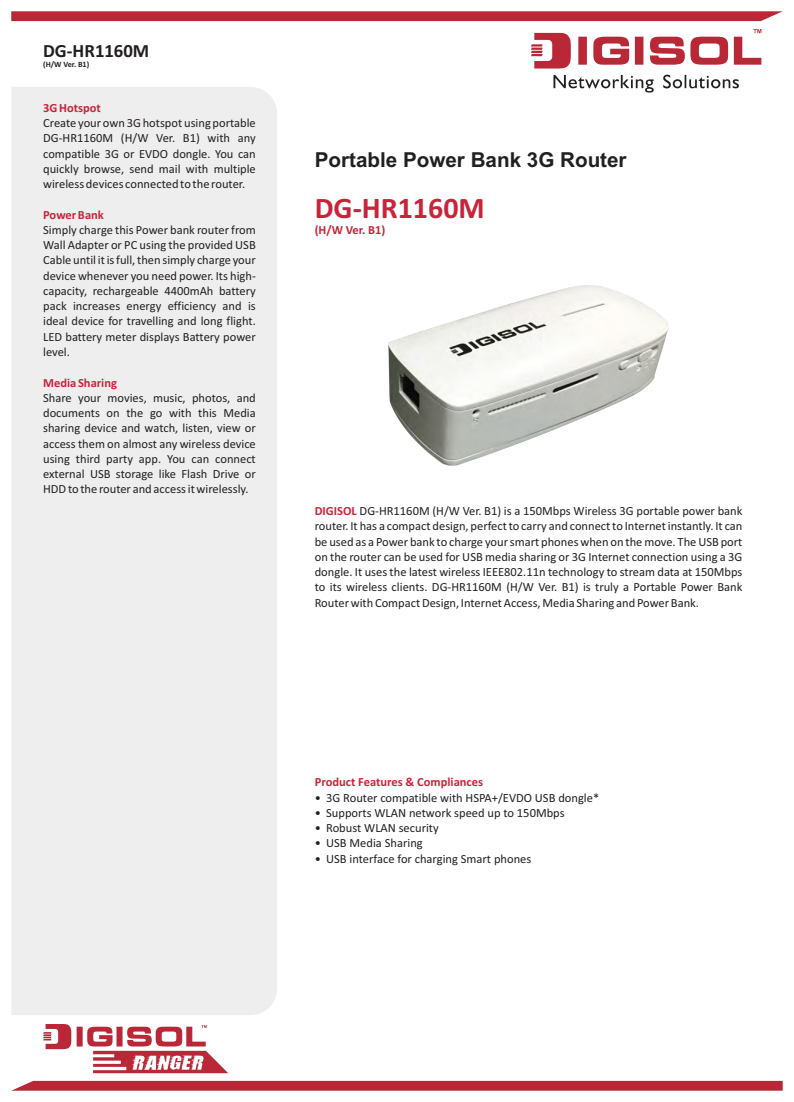
<style>
.page{position:relative;width:794px;height:1102px;background:#fff}
.page>*{position:absolute;margin:0;border:0;box-sizing:border-box;transform-origin:0 0}
.t1{font:700 30px "Calibri";color:#c92439}
.t2{font:700 20.62px "Arial";color:#231f20}
.t3{font:700 18.75px "Calibri";color:#231f20}
.t4{font:12.5px/15.2px "Calibri";color:#231f20;text-align:justify}
.t5{font:700 12.5px "Calibri";color:#c92439}
.t6{font:700 12.38px "Calibri";color:#c92439}
.t7{font:700 8.12px "Calibri";color:#231f20}
.s1{font-weight:700;color:#c92439}
</style>
<div class="page">
<svg style="left:11px;top:11px;width:771px;height:10px;background:#ba313f"></svg>
<svg style="left:11px;top:1081px;width:771px;height:10px;background:#ba313f"></svg>
<div style="left:11px;top:87px;width:266px;height:928px;background:#eeeeef"></div>
<svg style="left:531px;top:29px;width:230px;height:40px"></svg>
<svg style="left:553px;top:75px;width:186px;height:18px"></svg>
<svg style="left:43px;top:1024px;width:28px;height:25px"></svg>
<svg style="left:77px;top:1025px;width:151px;height:48px"></svg>
<img style="left:388px;top:285px;width:280px;height:180px">
<h3 class="t3" style="left:43px;top:43px;width:108px">DG-HR1160M</h3>
<p class="t7" style="left:43px;top:61px;width:48px">(H/W Ver. B1)</p>
<p class="t5" style="left:43px;top:102px;width:59px">3G Hotspot</p>
<p class="t4" style="left:43px;top:116px;width:214px">Create your own 3G hotspot using portable DG-HR1160M (H/W Ver. B1) with any compatible 3G or EVDO dongle. You can quickly browse, send mail with multiple wireless devices connected to the router.</p>
<p class="t5" style="left:43px;top:209px;width:62px">Power Bank</p>
<p class="t4" style="left:43px;top:223px;width:214px">Simply charge this Power bank router from Wall Adapter or PC using the provided USB Cable until it is full, then simply charge your device whenever you need power. Its high&shy;capacity, rechargeable 4400mAh battery pack increases energy efficiency and is ideal device for travelling and long flight.<br>LED battery meter displays Battery power level.</p>
<p class="t5" style="left:43px;top:377px;width:75px">Media Sharing</p>
<p class="t4" style="left:43px;top:391px;width:214px">Share your movies, music, photos, and documents on the go with this Media sharing device and watch, listen, view or access them on almost any wireless device using third party app. You can connect external USB storage like Flash Drive or HDD to the router and access it wirelessly.</p>
<h2 class="t2" style="left:315px;top:152px;width:313px">Portable Power Bank 3G Router</h2>
<h1 class="t1" style="left:315px;top:196px;width:171px">DG-HR1160M</h1>
<p class="t6" style="left:315px;top:225px;width:72px">(H/W Ver. B1)</p>
<p class="t4" style="left:315px;top:504px;width:429px"><span class="s1">DIGISOL</span> DG-HR1160M (H/W Ver. B1) is a 150Mbps Wireless 3G portable power bank router. It has a compact design, perfect to carry and connect to Internet instantly. It can be used as a Power bank to charge your smart phones when on the move. The USB port on the router can be used for USB media sharing or 3G Internet connection using a 3G dongle. It uses the latest wireless IEEE802.11n technology to stream data at 150Mbps to its wireless clients. DG-HR1160M (H/W Ver. B1) is truly a Portable Power Bank Router with Compact Design, Internet Access, Media Sharing and Power Bank.</p>
<p class="t5" style="left:315px;top:777px;width:170px">Product Features &amp; Compliances</p>
<p class="t4" style="left:315px;top:791px;width:286px">• 3G Router compatible with HSPA+/EVDO USB dongle*</p>
<p class="t4" style="left:315px;top:806px;width:251px">• Supports WLAN network speed up to 150Mbps</p>
<p class="t4" style="left:315px;top:821px;width:126px">• Robust WLAN security</p>
<p class="t4" style="left:315px;top:837px;width:109px">• USB Media Sharing</p>
<p class="t4" style="left:315px;top:852px;width:218px">• USB interface for charging Smart phones</p>
</div>
